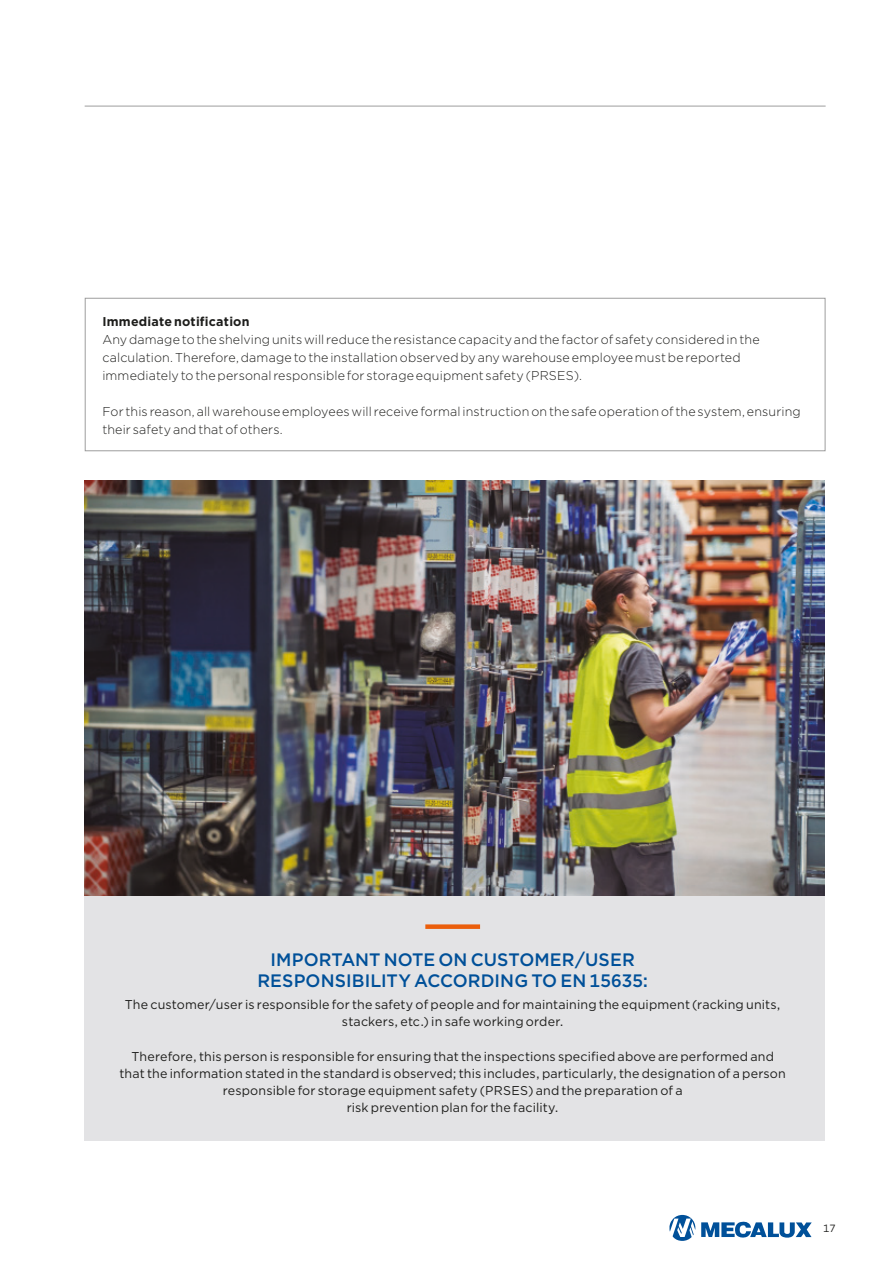
<style>
.page{position:relative;width:893px;height:1263px;background:#fff}
.page>*{position:absolute;margin:0;border:0;box-sizing:border-box;transform-origin:0 0}
.t1{font:500 18px/21px "Gotham";letter-spacing:.005em;color:#005099;text-align:center}
.t2{font:12.75px/17.2px "Gotham";letter-spacing:.015em;color:#1d1d1b;text-align:center}
.t3{font:300 12.75px/18px "Gotham";letter-spacing:.01em;color:#1d1d1b}
.t4{font:700 12.75px "Gotham";letter-spacing:.02em;color:#1d1d1b}
.t5{font:10.5px "Gotham";color:#1d1d1b}
</style>
<div class="page">
<hr style="left:85px;top:106px;width:741px;height:1px;background:#9d9d9d">
<svg style="left:669px;top:1215px;width:26px;height:26px"></svg>
<svg style="left:701px;top:1221px;width:111px;height:17px"></svg>
<div style="left:85px;top:298px;width:740px;height:153px;border:1px solid #9d9d9d"></div>
<div style="left:85px;top:896px;width:740px;height:245px;background:#e3e3e5"></div>
<div style="left:425px;top:924px;width:55px;height:5px;background:#eb5e0b"></div>
<img style="left:85px;top:481px;width:740px;height:415px">
<p class="t4" style="left:102px;top:313px;width:149px">Immediate notification</p>
<p class="t3" style="left:102px;top:330px;width:659px">Any damage to the shelving units will reduce the resistance capacity and the factor of safety considered in the calculation. Therefore, damage to the installation observed by any warehouse employee must be reported immediately to the personal responsible for storage equipment safety (PRSES).</p>
<p class="t3" style="left:102px;top:402px;width:700px">For this reason, all warehouse employees will receive formal instruction on the safe operation of the system, ensuring their safety and that of others.</p>
<h1 class="t1" style="left:257px;top:949px;width:392px">IMPORTANT NOTE ON CUSTOMER/USER<br>RESPONSIBILITY ACCORDING TO EN 15635:</h1>
<p class="t2" style="left:125px;top:995px;width:657px">The customer/user is responsible for the safety of people and for maintaining the equipment (racking units, stackers, etc.) in safe working order.</p>
<p class="t2" style="left:120px;top:1047px;width:668px">Therefore, this person is responsible for ensuring that the inspections specified above are performed and that the information stated in the standard is observed; this includes, particularly, the designation of a person responsible for storage equipment safety (PRSES) and the preparation of a<br>risk prevention plan for the facility.</p>
<p class="t5" style="left:823px;top:1221px;width:14px">17</p>
</div>
